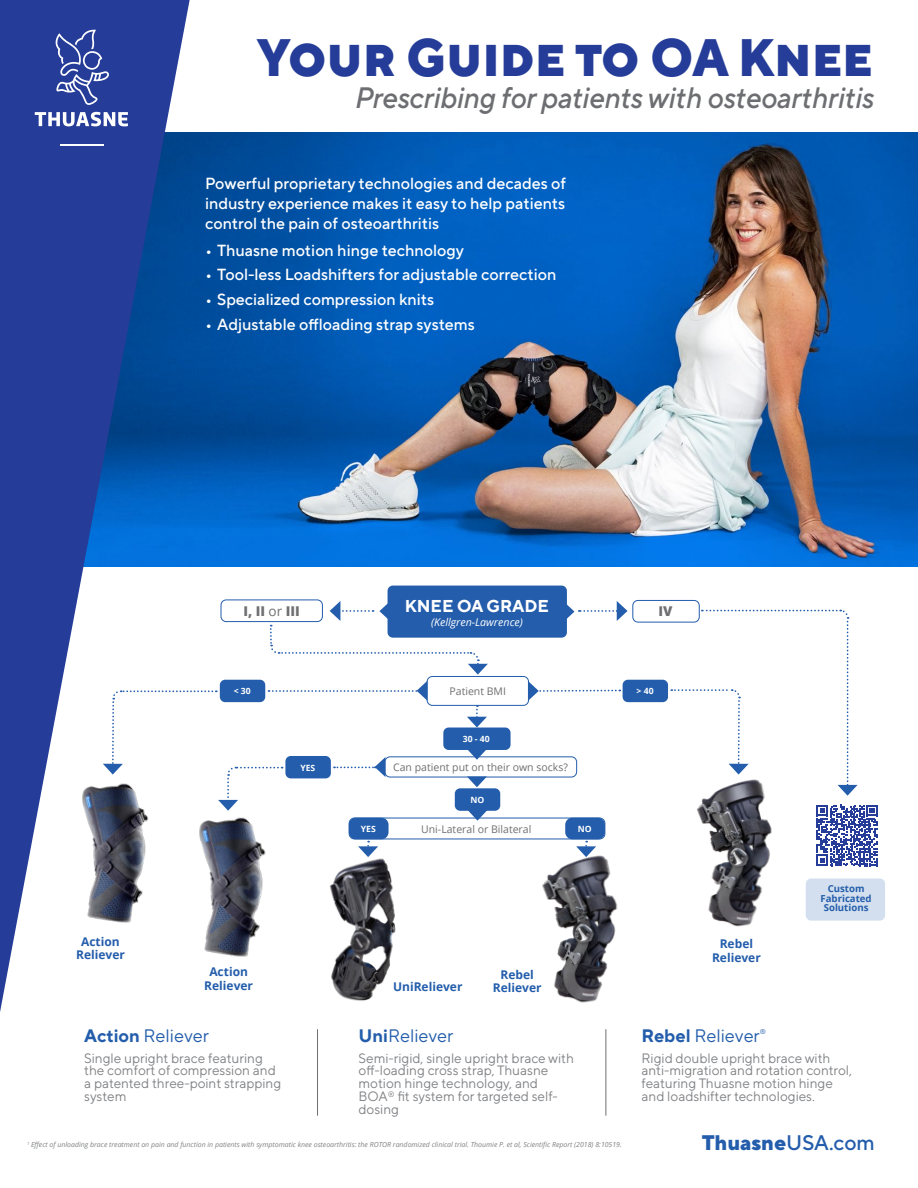
<style>
.page{position:relative;width:918px;height:1188px;background:#fff}
.page>*{position:absolute;margin:0;border:0;box-sizing:border-box;transform-origin:0 0}
.t1{font:800 52.35px "TT Norms Pro";color:#253d98;scale:.95 1}
.t2{font:italic 500 29.4px "TT Norms Pro";letter-spacing:-.01em;color:#6d6e71;scale:.95 1}
.t3{font:800 21px "TT Norms Pro";color:#235dab}
.t4{font:18px "TT Norms Pro";color:#235dab}
.t5{font:700 17.1px "TT Norms Pro";color:#fff}
.t6{font:500 16.05px/19.8px "TT Norms Pro";color:#fff;text-align:justify}
.t7{font:13.5px/12.9px "TT Norms Pro";color:#808285}
.t8{font:800 13.5px "Open Sans";color:#706f71}
.t9{font:700 12px/13.5px "Open Sans";color:#235dab;text-align:center}
.t10{font:italic 10.65px "Open Sans";color:#fff}
.t11{font:10.5px "Open Sans";color:#706f71}
.t12{font:700 9.6px/9.6px "Open Sans";color:#235dab;text-align:center}
.t13{font:700 8.55px "Open Sans";color:#fff}
.t14{font:italic 6.9px "Open Sans";color:#808285}
.t15{font:6.9px "TT Norms Pro";color:#235dab}
.s1{font-weight:400}
.s2{font-weight:700}
.s3{font-weight:500}
</style>
<div class="page">
<img style="left:190px;top:132px;width:728px;height:434px">
<svg style="left:0;top:0;width:190px;height:1012px;fill:#253d98"></svg>
<img style="left:76px;top:781px;width:78px;height:144px">
<img style="left:199px;top:817px;width:67px;height:140px">
<img style="left:330px;top:858px;width:66px;height:143px">
<div style="left:632px;top:600px;width:68px;height:23px;border:1px solid #235dab;border-radius:5px"></div>
<div style="left:443px;top:728px;width:68px;height:22px;background:#235dab;border-radius:5px"></div>
<div style="left:220px;top:680px;width:45px;height:22px;background:#235dab;border-radius:5px"></div>
<div style="left:349px;top:818px;width:256px;height:21px;border:1px solid #235dab;border-radius:5px"></div>
<div style="left:349px;top:818px;width:40px;height:21px;background:#235dab;border-radius:7px"></div>
<div style="left:565px;top:818px;width:40px;height:21px;background:#235dab;border-radius:7px"></div>
<div style="left:455px;top:788px;width:45px;height:23px;background:#235dab;border-radius:5px"></div>
<div style="left:623px;top:680px;width:45px;height:22px;background:#235dab;border-radius:5px"></div>
<div style="left:221px;top:600px;width:102px;height:22px;border:1px solid #235dab;border-radius:5px"></div>
<div style="left:427px;top:676px;width:102px;height:30px;border:1px solid #235dab;border-radius:5px"></div>
<div style="left:384px;top:756px;width:193px;height:21px;border:1px solid #235dab;border-radius:5px"></div>
<svg style="left:467px;top:705px;width:20px;height:22px"></svg>
<svg style="left:467px;top:750px;width:20px;height:10px"></svg>
<svg style="left:467px;top:776px;width:20px;height:11px"></svg>
<svg style="left:468px;top:810px;width:20px;height:11px"></svg>
<svg style="left:528px;top:681px;width:92px;height:20px"></svg>
<svg style="left:358px;top:841px;width:20px;height:16px"></svg>
<svg style="left:576px;top:841px;width:20px;height:12px"></svg>
<svg style="left:270px;top:601px;width:218px;height:74px"></svg>
<svg style="left:567px;top:601px;width:61px;height:20px"></svg>
<div style="left:388px;top:586px;width:179px;height:52px;background:#235dab;border-radius:5px"></div>
<svg style="left:35px;top:30px;width:93px;height:96px;background:#475ba8"></svg>
<hr style="left:60px;top:144px;width:44px;height:1px;background:#fff">
<div style="left:806px;top:879px;width:79px;height:42px;background:#d3dfee;border-radius:5px"></div>
<svg style="left:103px;top:681px;width:324px;height:130px"></svg>
<svg style="left:671px;top:609px;width:187px;height:187px"></svg>
<hr style="left:317px;top:1029px;width:1px;height:87px;background:#6d6e71">
<hr style="left:606px;top:1029px;width:1px;height:87px;background:#6d6e71">
<svg style="left:816px;top:805px;width:62px;height:61px"></svg>
<img style="left:542px;top:853px;width:76px;height:150px">
<img style="left:695px;top:777px;width:80px;height:150px">
<h1 class="t1" style="left:257px;top:18px;width:650px">Your Guide to OA Knee</h1>
<h2 class="t2" style="left:354px;top:77px;width:548px">Prescribing for patients with osteoarthritis</h2>
<p class="t6" style="left:205px;top:172px;width:363px">Powerful proprietary technologies and decades of industry experience makes it easy to help patients control the pain of osteoarthritis</p>
<p class="t6" style="left:205px;top:239px;width:260px">• Thuasne motion hinge technology</p>
<p class="t6" style="left:205px;top:264px;width:353px">• Tool-less Loadshifters for adjustable correction</p>
<p class="t6" style="left:205px;top:288px;width:230px">• Specialized compression knits</p>
<p class="t6" style="left:205px;top:313px;width:271px">• Adjustable offloading strap systems</p>
<p class="t8" style="left:243px;top:601px;width:58px">I, II <span class="s1">or</span> III</p>
<p class="t5" style="left:405px;top:593px;width:146px">KNEE OA GRADE</p>
<p class="t10" style="left:431px;top:615px;width:93px">(Kellgren-Lawrence)</p>
<p class="t8" style="left:658px;top:601px;width:16px">IV</p>
<p class="t13" style="left:234px;top:685px;width:18px">&lt; 30</p>
<p class="t13" style="left:300px;top:761px;width:16px">YES</p>
<p class="t11" style="left:450px;top:684px;width:58px">Patient BMI</p>
<p class="t13" style="left:463px;top:733px;width:28px">30 - 40</p>
<p class="t11" style="left:393px;top:760px;width:176px">Can patient put on their own socks?</p>
<p class="t13" style="left:470px;top:794px;width:15px">NO</p>
<p class="t11" style="left:421px;top:822px;width:112px">Uni-Lateral or Bilateral</p>
<p class="t13" style="left:361px;top:823px;width:16px">YES</p>
<p class="t13" style="left:578px;top:823px;width:15px">NO</p>
<p class="t13" style="left:637px;top:685px;width:18px">&gt; 40</p>
<p class="t9" style="left:76px;top:934px;width:50px">Action<br>Reliever</p>
<p class="t9" style="left:204px;top:965px;width:50px">Action<br>Reliever</p>
<h3 class="t4" style="left:84px;top:1022px;width:126px"><span class="s2">Action</span> Reliever</h3>
<p class="t7" style="left:84px;top:1050px;width:198px">Single upright brace featuring the comfort of compression and a patented three-point strapping system</p>
<p class="t9" style="left:393px;top:980px;width:71px">UniReliever</p>
<p class="t9" style="left:493px;top:967px;width:50px">Rebel<br>Reliever</p>
<h3 class="t4" style="left:359px;top:1022px;width:96px"><span class="s2">Uni</span>Reliever</h3>
<p class="t7" style="left:359px;top:1050px;width:217px">Semi-rigid, single upright brace with off-loading cross strap, Thuasne motion hinge technology, and<br>BOA<sup>®</sup> fit system for targeted self&shy;dosing</p>
<p class="t14" style="left:27px;top:1140px;width:596px"><sup>1</sup> Effect of unloading brace treatment on pain and function in patients with symptomatic knee osteoarthritis: the ROTOR randomized clinical trial. Thoumie P. et al, Scientific Report (2018) 8:10519.</p>
<p class="t9" style="left:712px;top:937px;width:50px">Rebel<br>Reliever</p>
<p class="t12" style="left:821px;top:884px;width:53px">Custom<br>Fabricated<br>Solutions</p>
<h3 class="t4" style="left:642px;top:1022px;width:120px"><span class="s2">Rebel</span> Reliever</h3>
<p class="t15" style="left:760px;top:1026px;width:8px">®</p>
<p class="t7" style="left:642px;top:1050px;width:212px">Rigid double upright brace with anti-migration and rotation control, featuring Thuasne motion hinge and loadshifter technologies.</p>
<h3 class="t3" style="left:702px;top:1127px;width:174px">Thuasne<span class="s3">USA.com</span></h3>
</div>
